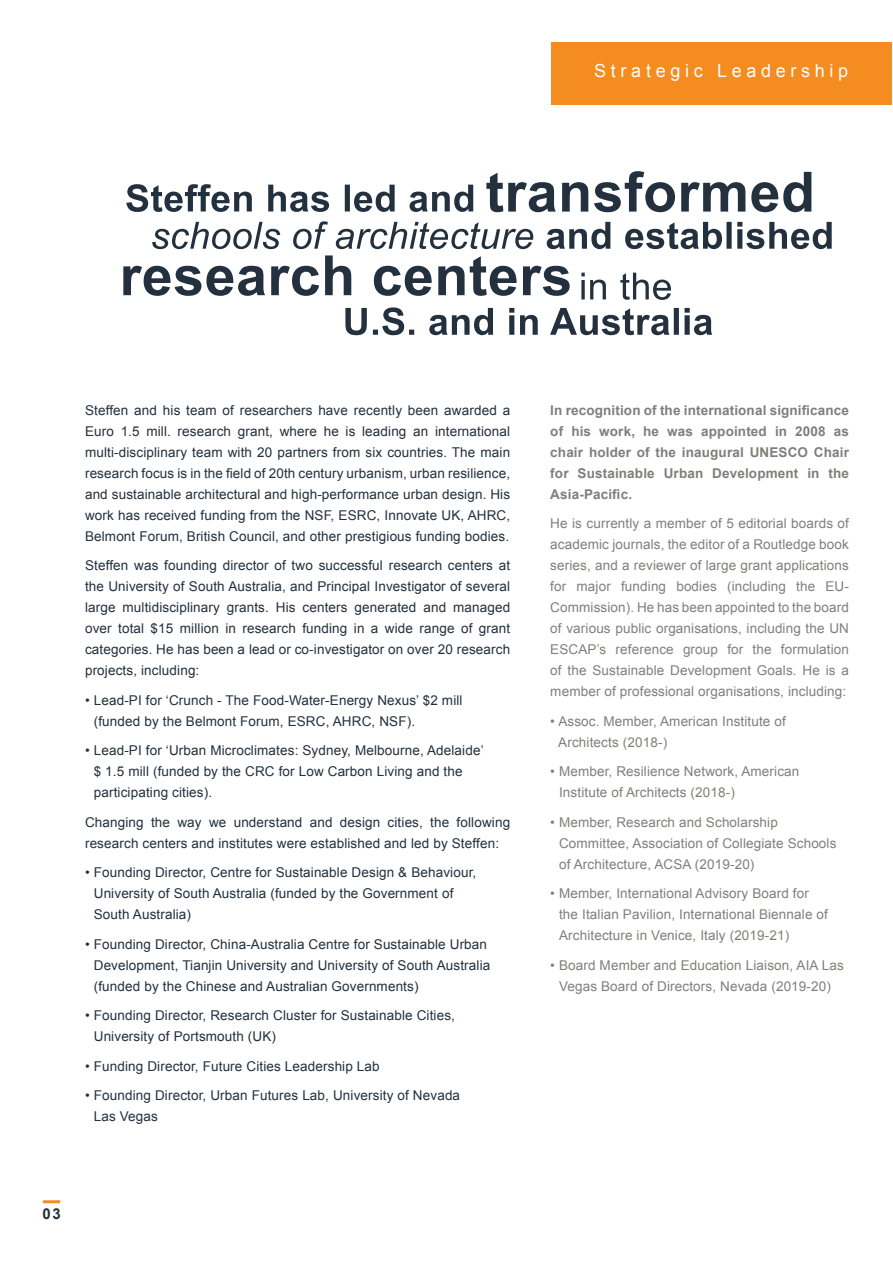
<style>
.page{position:relative;width:893px;height:1263px;background:#fff}
.page>*{position:absolute;margin:0;border:0;box-sizing:border-box;transform-origin:0 0}
.t1{font:18px "Arial";letter-spacing:.26em;color:#fff}
.t2{font:700 15px "Arial";color:#23303d}
.t3{font:13.5px/21px "Arial";letter-spacing:.01em;color:#23303d}
.t4{font:13.5px/21px "Arial";letter-spacing:.01em;color:#827e7a}
.t5{font:700 13.5px/21px "Arial";letter-spacing:.01em;color:#827e7a;text-align:justify}
</style>
<div class="page">
<hr style="left:43px;top:1200px;width:17px;height:3px;background:#f48c1f">
<div style="left:552px;top:43px;width:340px;height:62px;background:#f48c1f"></div>
<svg style="left:126px;top:184px;width:347px;height:28px"></svg>
<svg style="left:486px;top:171px;width:325px;height:41px"></svg>
<svg style="left:123px;top:255px;width:447px;height:41px"></svg>
<svg style="left:152px;top:221px;width:680px;height:28px"></svg>
<svg style="left:581px;top:273px;width:90px;height:27px"></svg>
<svg style="left:345px;top:307px;width:367px;height:28px"></svg>
<p class="t1" style="left:594px;top:59px;width:255px">Strategic Leadership</p>
<p class="t3" style="left:85px;top:399px;width:427px;text-align:justify">Steffen and his team of researchers have recently been awarded a Euro 1.5 mill. research grant, where he is leading an international multi-disciplinary team with 20 partners from six countries. The main research focus is in the field of 20th century urbanism, urban resilience, and sustainable architectural and high-performance urban design. His work has received funding from the NSF, ESRC, Innovate UK, AHRC, Belmont Forum, British Council, and other prestigious funding bodies.</p>
<p class="t3" style="left:85px;top:555px;width:427px;text-align:justify">Steffen was founding director of two successful research centers at the University of South Australia, and Principal Investigator of several large multidisciplinary grants. His centers generated and managed over total $15 million in research funding in a wide range of grant categories. He has been a lead or co-investigator on over 20 research projects, including:</p>
<p class="t3" style="left:94px;top:689px;width:370px;text-indent:-9px">• Lead-PI for ‘Crunch - The Food-Water-Energy Nexus’ $2 mill (funded by the Belmont Forum, ESRC, AHRC, NSF).</p>
<p class="t3" style="left:94px;top:740px;width:391px;text-indent:-9px">• Lead-PI for ‘Urban Microclimates: Sydney, Melbourne, Adelaide’ $ 1.5 mill (funded by the CRC for Low Carbon Living and the participating cities).</p>
<p class="t3" style="left:85px;top:811px;width:427px">Changing the way we understand and design cities, the following research centers and institutes were established and led by Steffen:</p>
<p class="t3" style="left:94px;top:862px;width:384px;text-indent:-9px">• Founding Director, Centre for Sustainable Design &amp; Behaviour,<br>University of South Australia (funded by the Government of<br>South Australia)</p>
<p class="t3" style="left:94px;top:933px;width:398px;text-indent:-9px">• Founding Director, China-Australia Centre for Sustainable Urban<br>Development, Tianjin University and University of South Australia (funded by the Chinese and Australian Governments)</p>
<p class="t3" style="left:94px;top:1005px;width:363px;text-indent:-9px">• Founding Director, Research Cluster for Sustainable Cities,<br>University of Portsmouth (UK)</p>
<p class="t3" style="left:85px;top:1055px;width:296px">• Funding Director, Future Cities Leadership Lab</p>
<p class="t3" style="left:94px;top:1085px;width:368px;text-indent:-9px">• Founding Director, Urban Futures Lab, University of Nevada<br>Las Vegas</p>
<p class="t2" style="left:43px;top:1204px;width:20px">03</p>
<p class="t5" style="left:550px;top:400px;width:300px">In recognition of the international significance of his work, he was appointed in 2008 as chair holder of the inaugural UNESCO Chair for Sustainable Urban Development in the Asia-Pacific.</p>
<p class="t4" style="left:550px;top:513px;width:300px;text-align:justify">He is currently a member of 5 editorial boards of academic journals, the editor of a Routledge book series, and a reviewer of large grant applications for major funding bodies (including the EU-Commission). He has been appointed to the board of various public organisations, including the UN ESCAP’s reference group for the formulation of the Sustainable Development Goals. He is a member of professional organisations, including:</p>
<p class="t4" style="left:558px;top:710px;width:229px;text-indent:-8px">• Assoc. Member, American Institute of<br>Architects (2018-)</p>
<p class="t4" style="left:559px;top:761px;width:242px;text-indent:-9px">• Member, Resilience Network, American<br>Institute of Architects (2018-)</p>
<p class="t4" style="left:559px;top:811px;width:279px;text-indent:-9px">• Member, Research and Scholarship<br>Committee, Association of Collegiate Schools of Architecture, ACSA (2019-20)</p>
<p class="t4" style="left:559px;top:883px;width:270px;text-indent:-9px">• Member, International Advisory Board for the Italian Pavilion, International Biennale of<br>Architecture in Venice, Italy (2019-21)</p>
<p class="t4" style="left:550px;top:954px;width:295px;text-align:center">• Board Member and Education Liaison, AIA Las<br>Vegas Board of Directors, Nevada (2019-20)</p>
</div>
